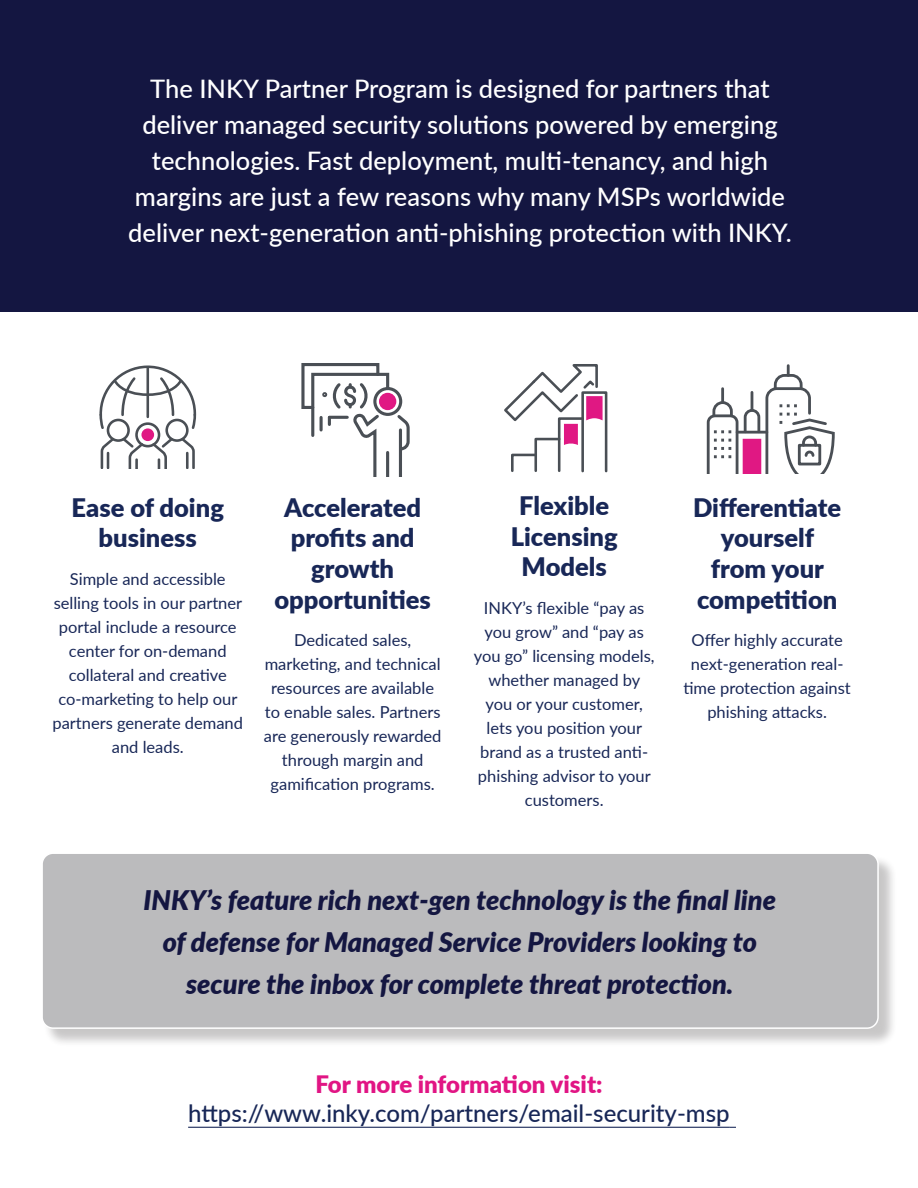
<style>
.page{position:relative;width:918px;height:1188px;background:#fff}
.page>*{position:absolute;margin:0;border:0;box-sizing:border-box;transform-origin:0 0}
.t1{font:italic 900 27px/42px "Lato";color:#141641;text-align:center}
.t2{font:500 25.5px/36px "Lato";color:#fff;text-align:center}
.Header_1{font:900 25.5px/30.6px "Lato";color:#182757;text-align:center}
.t3{font:500 24px/28.8px "Lato";color:#182757;text-align:center}
.Paragraph_Style_1{font:16.5px/24px "Lato";color:#182757;text-align:center}
.s1{font-weight:900;color:#e11584}
</style>
<div class="page">
<div style="left:0;top:0;width:918px;height:311px;background:#141641"></div>
<hr style="left:188px;top:1127px;width:542px;height:1px;background:#182757">
<svg style="left:301px;top:363px;width:109px;height:114px"></svg>
<div style="left:581px;top:391px;width:26px;height:81px;border:3px solid #4a4f55"></div>
<svg style="left:504px;top:364px;width:100px;height:109px"></svg>
<svg style="left:706px;top:366px;width:129px;height:108px"></svg>
<svg style="left:99px;top:365px;width:98px;height:104px"></svg>
<div style="left:44px;top:855px;width:853px;height:192px;background:#231f20;opacity:.25"></div>
<div style="left:42px;top:853px;width:836px;height:175px;background:#bbbbbd;border-radius:11px"></div>
<div style="left:41px;top:852px;width:838px;height:177px;border:2px solid #fff;border-radius:11px"></div>
<p class="t2" style="left:128px;top:70px;width:665px">The INKY Partner Program is designed for partners that deliver managed security solutions powered by emerging technologies. Fast deployment, multi-tenancy, and high margins are just a few reasons why many MSPs worldwide deliver next-generation anti-phishing protection with INKY.</p>
<p class="Header_1" style="left:72px;top:491px;width:154px">Ease of doing business</p>
<p class="Paragraph_Style_1" style="left:52px;top:566px;width:192px">Simple and accessible selling tools in our partner portal include a resource center for on-demand collateral and creative co-marketing to help our partners generate demand and leads.</p>
<p class="Header_1" style="left:274px;top:491px;width:158px">Accelerated profits and growth opportunities</p>
<p class="Paragraph_Style_1" style="left:264px;top:627px;width:179px">Dedicated sales, marketing, and technical resources are available to enable sales. Partners are generously rewarded through margin and gamification programs.</p>
<p class="Header_1" style="left:511px;top:489px;width:108px">Flexible<br>Licensing<br>Models</p>
<p class="Paragraph_Style_1" style="left:474px;top:595px;width:182px">INKY’s flexible “pay as you grow” and “pay as you go” licensing models, whether managed by you or your customer, lets you position your brand as a trusted anti&shy;phishing advisor to your customers.</p>
<p class="Header_1" style="left:693px;top:491px;width:150px">Differentiate yourself from your competition</p>
<p class="Paragraph_Style_1" style="left:683px;top:627px;width:169px">Offer highly accurate next-generation real&shy;time protection against phishing attacks.</p>
<p class="t1" style="left:144px;top:878px;width:634px">INKY’s feature rich next-gen technology is the final line of defense for Managed Service Providers looking to secure the inbox for complete threat protection.</p>
<p class="t3" style="left:188px;top:1069px;width:543px"><span class="s1">For more information visit: </span>https://www.inky.com/partners/email-security-msp</p>
</div>
